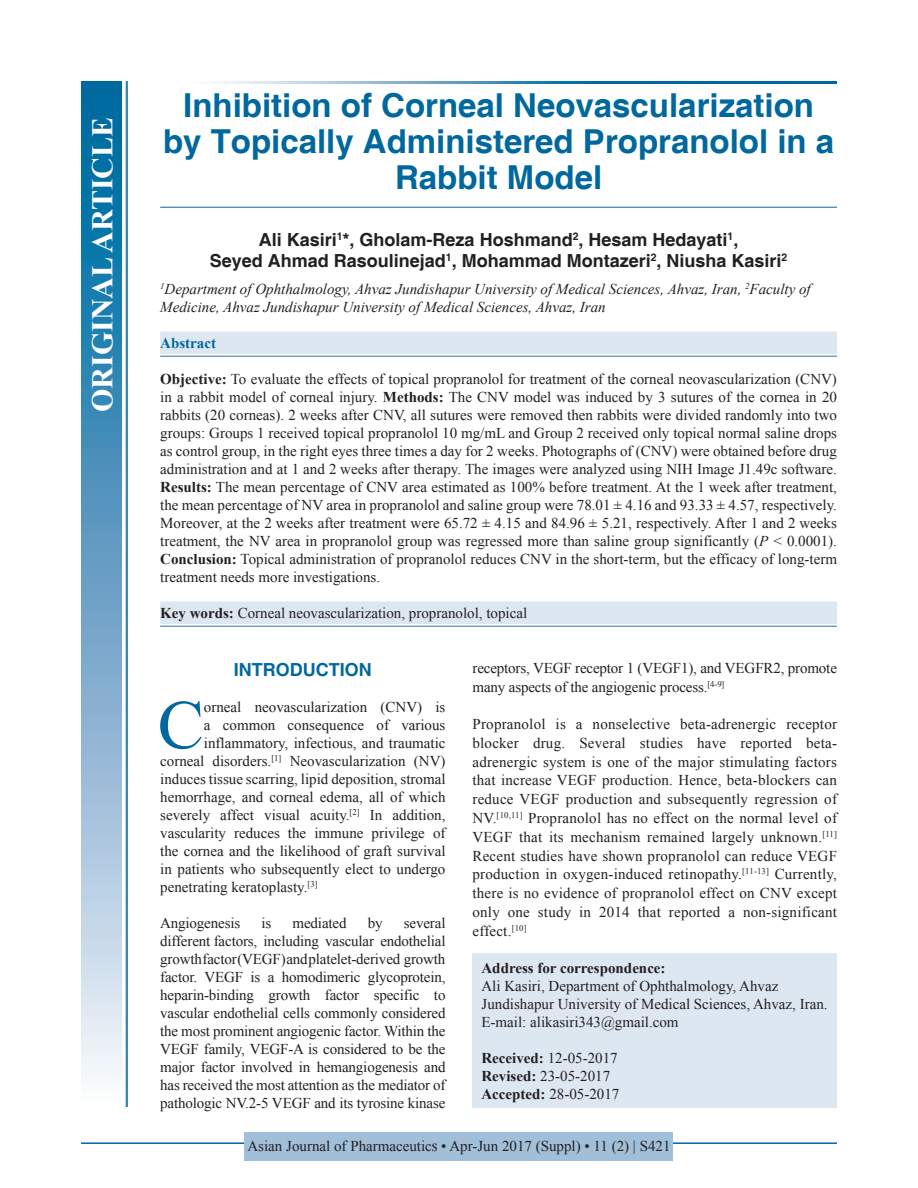
<style>
.page{position:relative;width:918px;height:1188px;background:#fff}
.page>*{position:absolute;margin:0;border:0;box-sizing:border-box;transform-origin:0 0}
.DROP_CAP_TX{font:69.3px "Times New Roman";color:#00689e}
.AT{font:700 33px/36px "Helvetica";color:#00689e;text-align:center}
.AH{font:700 30px "Times New Roman";color:#fff}
.AU{font:700 18px/21px "Helvetica";color:#231f20;text-align:center}
.t1{font:700 18px "Helvetica";color:#00689e}
.TX{font:15px/18.8px "Times New Roman";letter-spacing:-.01em;color:#231f20;text-align:justify}
.ABS_1{font:15px/18px "Times New Roman";color:#231f20;text-align:justify}
.DROP_CAP_TX-2{font:15px "Times New Roman";color:#231f20}
.AFF{font:italic 15px/18px "Times New Roman";color:#231f20}
.ADD{font:15px/18px "Times New Roman";color:#231f20}
.RF{font:15px "Times New Roman";color:#231f20}
.HIS{font:15px/18px "Times New Roman";color:#231f20}
.KWD_1_L{font:15px "Times New Roman";color:#231f20}
.ABS{font:700 15px "Times New Roman";color:#00689e}
.s1{font-weight:700}
.s2{font-style:italic}
</style>
<div class="page">
<hr style="left:81px;top:1142px;width:756px;height:2px;background:#00689e">
<div style="left:245px;top:1132px;width:428px;height:28px;background:#a2bfda"></div>
<hr style="left:160px;top:207px;width:677px;height:1px;background:#00689e">
<div style="left:160px;top:332px;width:677px;height:22px;background:#dde7f2"></div>
<hr style="left:160px;top:356px;width:677px;height:1px;background:#6d9fc6">
<div style="left:160px;top:602px;width:677px;height:22px;background:#dde7f2"></div>
<hr style="left:160px;top:626px;width:677px;height:1px;background:#6d9fc6">
<div style="left:472px;top:954px;width:365px;height:154px;background:#dde7f2"></div>
<svg style="left:215px;top:81px;width:622px;height:3px;background:#4d94bc"></svg>
<div style="left:81px;top:81px;width:41px;height:1026px;background:linear-gradient(to bottom,#005e9a,#f6f0f9)"></div>
<hr style="left:127px;top:81px;width:1px;height:1026px;background:#00689e">
<hr style="left:126px;top:81px;width:1px;height:1026px;background:#00689e">
<p class="AH" style="left:81px;top:412px;width:296px;rotate:-90deg">ORIGINAL ARTICLE</p>
<p class="AT" style="left:163px;top:89px;width:673px">Inhibition of Corneal Neovascularization by Topically Administered Propranolol in a<br>Rabbit Model</p>
<p class="AU" style="left:210px;top:230px;width:579px">Ali Kasiri<sup>1</sup>*, Gholam-Reza Hoshmand<sup>2</sup>, Hesam Hedayati<sup>1</sup>,<br>Seyed Ahmad Rasoulinejad<sup>1</sup>, Mohammad Montazeri<sup>2</sup>, Niusha Kasiri<sup>2</sup></p>
<p class="AFF" style="left:160px;top:280px;width:652px"><sup>1</sup>Department of Ophthalmology, Ahvaz Jundishapur University of Medical Sciences, Ahvaz, Iran, <sup>2</sup>Faculty of<br>Medicine, Ahvaz Jundishapur University of Medical Sciences, Ahvaz, Iran</p>
<p class="ABS" style="left:160px;top:332px;width:57px">Abstract</p>
<p class="ABS_1" style="left:160px;top:370px;width:678px"><span class="s1">Objective:</span> To evaluate the effects of topical propranolol for treatment of the corneal neovascularization (CNV) in a rabbit model of corneal injury. <span class="s1">Methods:</span> The CNV model was induced by 3 sutures of the cornea in 20 rabbits (20 corneas). 2 weeks after CNV, all sutures were removed then rabbits were divided randomly into two groups: Groups 1 received topical propranolol 10 mg/mL and Group 2 received only topical normal saline drops as control group, in the right eyes three times a day for 2 weeks. Photographs of (CNV) were obtained before drug administration and at 1 and 2 weeks after therapy. The images were analyzed using NIH Image J1.49c software.<br><span class="s1">Results:</span> The mean percentage of CNV area estimated as 100% before treatment. At the 1 week after treatment, the mean percentage of NV area in propranolol and saline group were 78.01 ± 4.16 and 93.33 ± 4.57, respectively.<br>Moreover, at the 2 weeks after treatment were 65.72 ± 4.15 and 84.96 ± 5.21, respectively. After 1 and 2 weeks treatment, the NV area in propranolol group was regressed more than saline group significantly (<span class="s2">P</span> &lt; 0.0001).<br><span class="s1">Conclusion:</span> Topical administration of propranolol reduces CNV in the short-term, but the efficacy of long-term treatment needs more investigations.</p>
<p class="KWD_1_L" style="left:160px;top:602px;width:369px"><span class="s1">Key words:</span> Corneal neovascularization, propranolol, topical</p>
<h1 class="t1" style="left:234px;top:659px;width:139px">INTRODUCTION</h1>
<p class="DROP_CAP_TX" style="left:158px;top:676px;width:48px">C</p>
<p class="DROP_CAP_TX-2" style="left:204px;top:697px;width:243px">orneal neovascularization (CNV) is</p>
<p class="DROP_CAP_TX-2" style="left:204px;top:715px;width:243px">a common consequence of various</p>
<p class="DROP_CAP_TX-2" style="left:204px;top:733px;width:243px">inflammatory, infectious, and traumatic</p>
<p class="DROP_CAP_TX-2" style="left:160px;top:751px;width:287px">corneal disorders.<sup>[1]</sup> Neovascularization (NV)</p>
<p class="DROP_CAP_TX-2" style="left:160px;top:769px;width:287px">induces tissue scarring, lipid deposition, stromal</p>
<p class="DROP_CAP_TX-2" style="left:160px;top:787px;width:287px">hemorrhage, and corneal edema, all of which</p>
<p class="DROP_CAP_TX-2" style="left:160px;top:805px;width:287px">severely affect visual acuity.<sup>[2]</sup> In addition,</p>
<p class="DROP_CAP_TX-2" style="left:160px;top:823px;width:287px">vascularity reduces the immune privilege of</p>
<p class="DROP_CAP_TX-2" style="left:160px;top:841px;width:287px">the cornea and the likelihood of graft survival</p>
<p class="DROP_CAP_TX-2" style="left:160px;top:859px;width:287px">in patients who subsequently elect to undergo</p>
<p class="DROP_CAP_TX-2" style="left:160px;top:877px;width:159px">penetrating keratoplasty.<sup>[3]</sup></p>
<p class="TX" style="left:160px;top:913px;width:82px">Angiogenesis</p>
<p class="TX" style="left:261px;top:913px;width:11px">is</p>
<p class="TX" style="left:293px;top:913px;width:55px">mediated</p>
<p class="TX" style="left:368px;top:913px;width:16px">by</p>
<p class="TX" style="left:160px;top:914px;width:287px;line-height:18px;text-indent:244px">several different factors, including vascular endothelial growth factor (VEGF) and platelet-derived growth factor. VEGF is a homodimeric glycoprotein, heparin-binding growth factor specific to vascular endothelial cells commonly considered the most prominent angiogenic factor. Within the VEGF family, VEGF-A is considered to be the major factor involved in hemangiogenesis and has received the most attention as the mediator of pathologic NV.2-5 VEGF and its tyrosine kinase</p>
<p class="TX" style="left:472px;top:659px;width:366px">receptors, VEGF receptor 1 (VEGF1), and VEGFR2, promote many aspects of the angiogenic process.<sup>[4-9]</sup></p>
<p class="TX" style="left:472px;top:714px;width:366px">Propranolol is a nonselective beta-adrenergic receptor blocker drug. Several studies have reported beta&shy;adrenergic system is one of the major stimulating factors that increase VEGF production. Hence, beta-blockers can reduce VEGF production and subsequently regression of NV.<sup>[10,11]</sup> Propranolol has no effect on the normal level of VEGF that its mechanism remained largely unknown.<sup>[11] </sup>Recent studies have shown propranolol can reduce VEGF production in oxygen-induced retinopathy.<sup>[11-13]</sup> Currently, there is no evidence of propranolol effect on CNV except only one study in 2014 that reported a non-significant effect.<sup>[10]</sup></p>
<p class="ADD" style="left:482px;top:959px;width:348px"><span class="s1">Address for correspondence:<br></span>Ali Kasiri, Department of Ophthalmology, Ahvaz Jundishapur University of Medical Sciences, Ahvaz, Iran.<br>E-mail: alikasiri343@gmail.com</p>
<p class="HIS" style="left:482px;top:1049px;width:139px"><span class="s1">Received:</span> 12-05-2017<br><span class="s1">Revised:</span> 23-05-2017<br><span class="s1">Accepted:</span> 28-05-2017</p>
<p class="RF" style="left:247px;top:1136px;width:425px">Asian Journal of Pharmaceutics • Apr-Jun 2017 (Suppl) • 11 (2) | S421</p>
</div>
